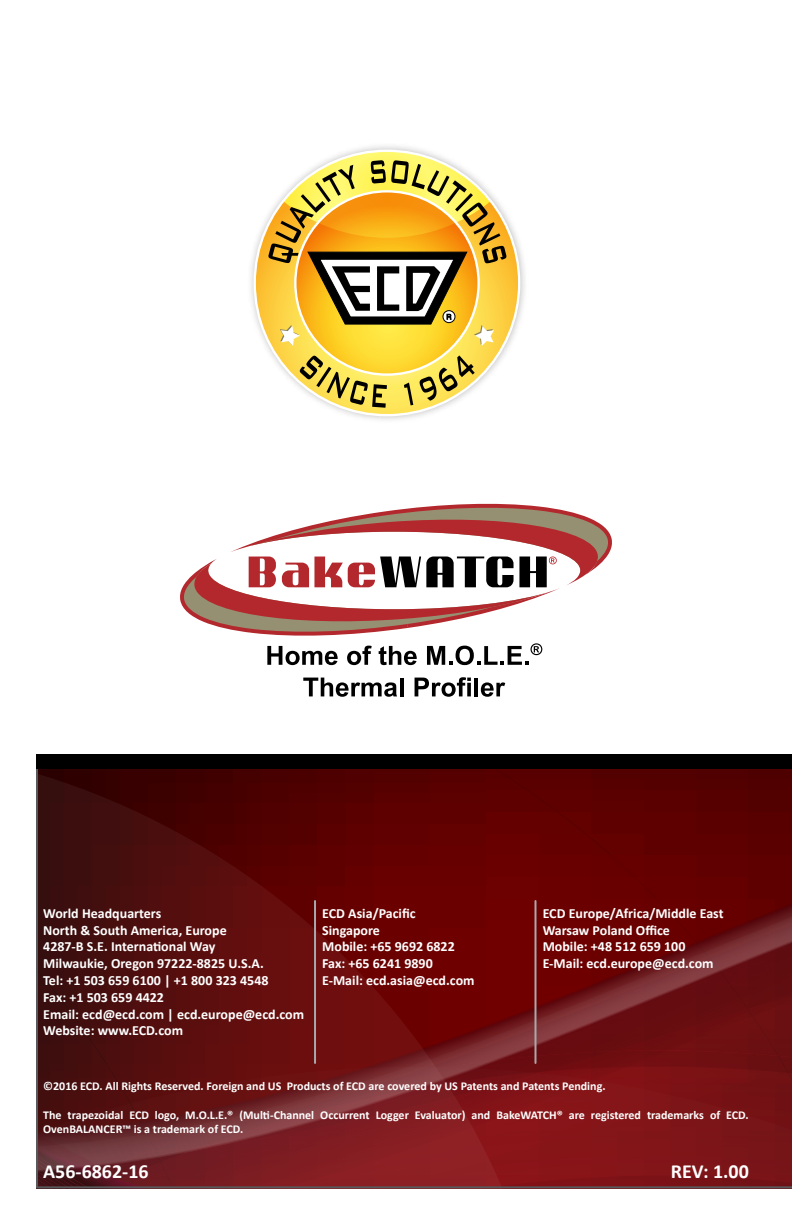
<style>
.page{position:relative;width:792px;height:1224px;background:#fff}
.page>*{position:absolute;margin:0;border:0;box-sizing:border-box;transform-origin:0 0}
.t1{font:700 20px "Calibri";color:#fff}
.t2{font:700 14px/16.8px "Calibri";color:#fff}
.t3{font:700 12px/14.4px "Calibri";color:#fff}
</style>
<div class="page">
<svg style="left:36px;top:769px;width:756px;height:419px;background:#650e0f"></svg>
<div style="left:36px;top:755px;width:756px;height:14px;background:#000"></div>
<svg style="left:303px;top:678px;width:94px;height:19px"></svg>
<hr style="left:400px;top:678px;width:3px;height:18px;background:#000">
<svg style="left:415px;top:677px;width:56px;height:20px"></svg>
<hr style="left:475px;top:678px;width:3px;height:18px;background:#000">
<svg style="left:481px;top:682px;width:24px;height:15px"></svg>
<svg style="left:180px;top:504px;width:432px;height:161px"></svg>
<img style="left:251px;top:146px;width:274px;height:274px">
<svg style="left:255px;top:151px;width:264px;height:264px;background:#fccb50"></svg>
<svg style="left:268px;top:151px;width:239px;height:257px"></svg>
<hr style="left:534px;top:901px;width:2px;height:162px;background:#a7a9ac">
<hr style="left:314px;top:901px;width:2px;height:162px;background:#a7a9ac">
<p class="t2" style="left:43px;top:905px;width:262px">World Headquarters<br>North &amp; South America, Europe<br>4287-B S.E. International Way<br>Milwaukie, Oregon 97222-8825 U.S.A.<br>Tel: +1 503 659 6100 | +1 800 323 4548<br>Fax: +1 503 659 4422<br>Email: ecd@ecd.com | ecd.europe@ecd.com<br>Website: www.ECD.com</p>
<p class="t2" style="left:322px;top:905px;width:154px">ECD Asia/Pacific<br>Singapore<br>Mobile: +65 9692 6822<br>Fax: +65 6241 9890<br>E-Mail: ecd.asia@ecd.com</p>
<p class="t2" style="left:543px;top:905px;width:182px">ECD Europe/Africa/Middle East<br>Warsaw Poland Office<br>Mobile: +48 512 659 100<br>E-Mail: ecd.europe@ecd.com</p>
<p class="t3" style="left:43px;top:1079px;width:564px">©2016 ECD. All Rights Reserved. Foreign and US Products of ECD are covered by US Patents and Patents Pending.</p>
<p class="t3" style="left:43px;top:1108px;width:707px">The trapezoidal ECD logo, M.O.L.E.® (Multi-Channel Occurrent Logger Evaluator) and BakeWATCH® are registered trademarks of ECD.<br>OvenBALANCER™ is a trademark of ECD.</p>
<h1 class="t1" style="left:43px;top:1158px;width:107px">A56-6862-16</h1>
<h1 class="t1" style="left:671px;top:1158px;width:80px">REV: 1.00</h1>
</div>
